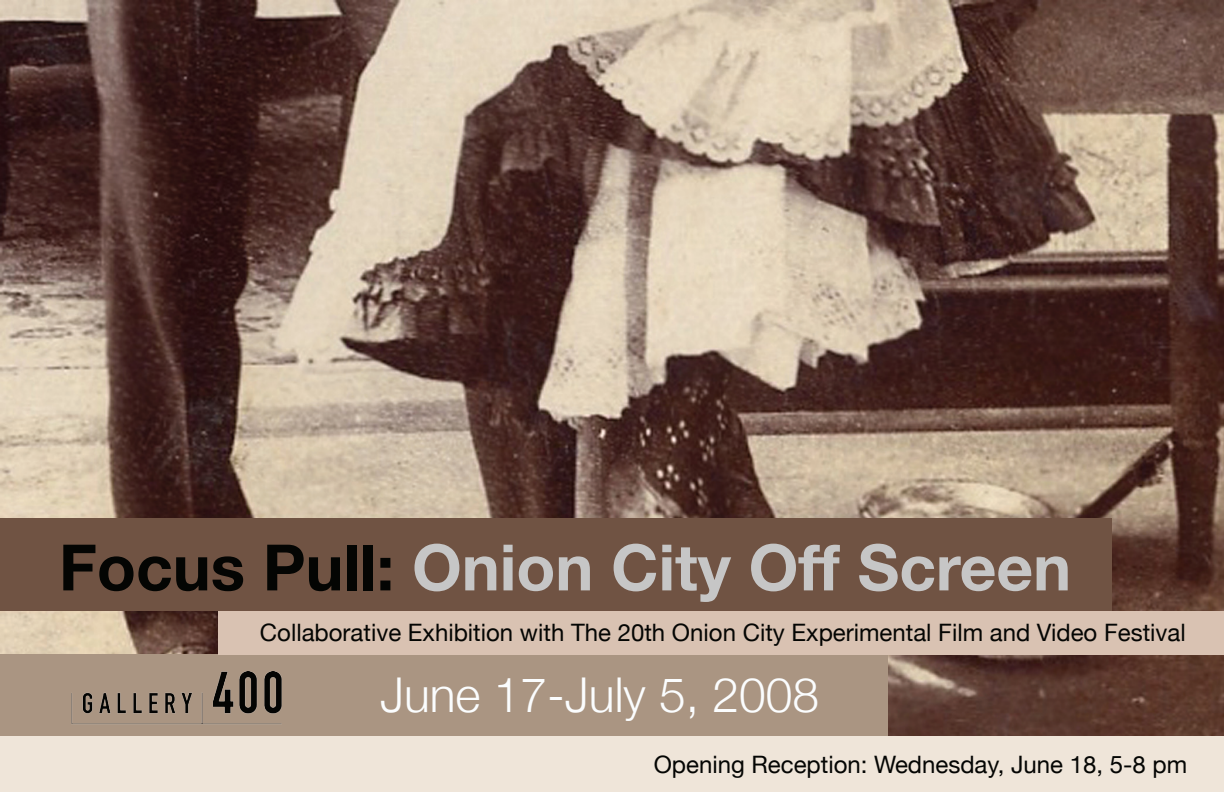
<style>
.page{position:relative;width:1224px;height:792px;background:#fff}
.page>*{position:absolute;margin:0;border:0;box-sizing:border-box;transform-origin:0 0}
.t1{font:700 64px "Helvetica Neue";color:#c6c6c6}
.t2{font:300 48px "Helvetica Neue";color:#fbfdfe}
.t3{font:24px "Helvetica Neue";color:#040503}
.s1{color:#040503}
</style>
<div class="page">
<img style="left:0;top:0;width:1224px;height:736px">
<div style="left:0;top:736px;width:1224px;height:56px;background:#efe5d9"></div>
<div style="left:0;top:654px;width:888px;height:82px;background:#aa9582"></div>
<div style="left:0;top:518px;width:1112px;height:93px;background:#705343"></div>
<div style="left:218px;top:611px;width:1006px;height:43px;background:#d9c2b2"></div>
<img style="left:71px;top:672px;width:211px;height:52px">
<p class="t1" style="left:59px;top:528px;width:1014px"><span class="s1">Focus Pull:</span> Onion City Off Screen</p>
<p class="t3" style="left:260px;top:618px;width:927px">Collaborative Exhibition with The 20th Onion City Experimental Film and Video Festival</p>
<p class="t2" style="left:380px;top:666px;width:441px">June 17-July 5, 2008</p>
<p class="t3" style="left:654px;top:750px;width:535px">Opening Reception: Wednesday, June 18, 5-8 pm</p>
</div>
